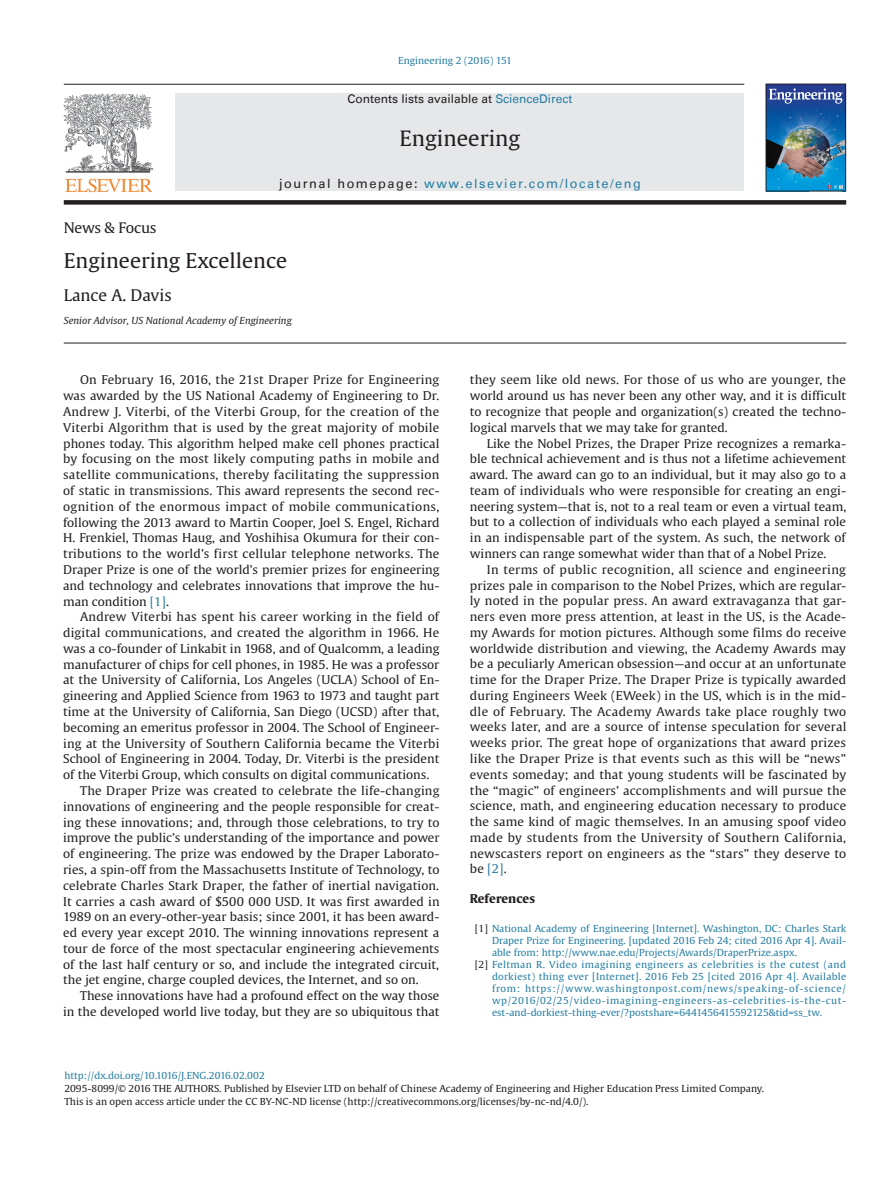
<style>
.page{position:relative;width:893px;height:1191px;background:#fff}
.page>*{position:absolute;margin:0;border:0;box-sizing:border-box;transform-origin:0 0}
.t1{font:21px "Gulliver";color:#231f20;scale:1.04 1}
.t2{font:20.25px "Gulliver";color:#231f20;scale:1.04 1}
.t3{font:15.9px "Gulliver";color:#231f20;scale:1.04 1}
.t4{font:14.4px "Gulliver";letter-spacing:-.02em;color:#231f20;scale:1.04 1}
.t5{font:12.75px "Univers LT";letter-spacing:.12em;color:#277ea2}
.t6{font:12px/15.8px "Gulliver";color:#231f20;text-align:justify;scale:1.04 1}
.t7{font:12px "Gulliver";letter-spacing:.02em;color:#231f20;scale:1.04 1}
.t8{font:12px "Univers LT";color:#231f20}
.t9{font:700 12px "Gulliver";color:#231f20;scale:1.04 1}
.t10{font:9.6px "Gulliver";letter-spacing:.005em;color:#277ea2;scale:1.04 1}
.t11{font:9.6px/12.9px "Gulliver";color:#231f20;scale:1.04 1}
.t12{font:9.6px "Gulliver";letter-spacing:.055em;color:#277ea2;scale:1.04 1}
.t13{font:9.6px "Gulliver";letter-spacing:.04em;color:#277ea2;scale:1.04 1}
.t14{font:9.6px "Gulliver";letter-spacing:.025em;color:#277ea2;scale:1.04 1}
.t15{font:9.6px "Gulliver";letter-spacing:.07em;color:#277ea2;scale:1.04 1}
.t16{font:italic 9.6px "Gulliver";color:#231f20;scale:1.04 1}
.s1{color:#277ea2}
.s2{color:#231f20}
</style>
<div class="page">
<hr style="left:64px;top:343px;width:782px;height:1px;background:#231f20">
<img style="left:63px;top:93px;width:91px;height:99px">
<hr style="left:64px;top:84px;width:680px;height:1px;background:#231f20">
<div style="left:176px;top:93px;width:568px;height:98px;background:#e6e7e9"></div>
<div style="left:64px;top:200px;width:782px;height:5px;background:#231f20"></div>
<img style="left:768px;top:104px;width:76px;height:85px">
<svg style="left:768px;top:84px;width:79px;height:20px"></svg>
<svg style="left:828px;top:185px;width:19px;height:7px"></svg>
<div style="left:766px;top:84px;width:80px;height:107px;border:1px solid #231f20"></div>
<p class="t10" style="left:398px;top:54px;width:111px">Engineering 2 (2016) 151</p>
<p class="t8" style="left:347px;top:92px;width:227px">Contents lists available at <span class="s1">ScienceDirect</span></p>
<h1 class="t1" style="left:400px;top:125px;width:118px">Engineering</h1>
<p class="t5" style="left:279px;top:176px;width:363px"><span class="s2">journal homepage:</span> www.elsevier.com/locate/eng</p>
<p class="t4" style="left:64px;top:219px;width:91px">News &amp; Focus</p>
<h2 class="t2" style="left:64px;top:248px;width:216px">Engineering Excellence</h2>
<h3 class="t3" style="left:64px;top:286px;width:106px">Lance A. Davis</h3>
<p class="t16" style="left:64px;top:314px;width:221px">Senior Advisor, US National Academy of Engineering</p>
<p class="t6" style="left:63px;top:372px;width:363px;text-indent:17px">On February 16, 2016, the 21st Draper Prize for Engineering was awarded by the US National Academy of Engineering to Dr.<br>Andrew J. Viterbi, of the Viterbi Group, for the creation of the Viterbi Algorithm that is used by the great majority of mobile phones today. This algorithm helped make cell phones practical by focusing on the most likely computing paths in mobile and satellite communications, thereby facilitating the suppression of static in transmissions. This award represents the second rec&shy;ognition of the enormous impact of mobile communications, following the 2013 award to Martin Cooper, Joel S. Engel, Richard H. Frenkiel, Thomas Haug, and Yoshihisa Okumura for their con&shy;tributions to the world’s first cellular telephone networks. The Draper Prize is one of the world’s premier prizes for engineering and technology and celebrates innovations that improve the hu&shy;man condition <span class="s1">[1]</span>.</p>
<p class="t7" style="left:80px;top:609px;width:347px">Andrew Viterbi has spent his career working in the field of</p>
<p class="t6" style="left:63px;top:625px;width:363px">digital communications, and created the algorithm in 1966. He</p>
<p class="t6" style="left:63px;top:640px;width:363px">was a co-founder of Linkabit in 1968, and of Qualcomm, a leading</p>
<p class="t6" style="left:63px;top:656px;width:363px">manufacturer of chips for cell phones, in 1985. He was a professor</p>
<p class="t6" style="left:63px;top:672px;width:363px">at the University of California, Los Angeles (UCLA) School of En-</p>
<p class="t6" style="left:63px;top:688px;width:363px">gineering and Applied Science from 1963 to 1973 and taught part</p>
<p class="t6" style="left:63px;top:703px;width:363px">time at the University of California, San Diego (UCSD) after that,</p>
<p class="t6" style="left:63px;top:719px;width:363px">becoming an emeritus professor in 2004. The School of Engineer-</p>
<p class="t6" style="left:63px;top:735px;width:363px">ing at the University of Southern California became the Viterbi</p>
<p class="t6" style="left:63px;top:751px;width:363px">School of Engineering in 2004. Today, Dr. Viterbi is the president</p>
<p class="t6" style="left:63px;top:767px;width:354px">of the Viterbi Group, which consults on digital communications.</p>
<p class="t7" style="left:80px;top:783px;width:347px">The Draper Prize was created to celebrate the life-changing</p>
<p class="t6" style="left:63px;top:798px;width:363px">innovations of engineering and the people responsible for creat-</p>
<p class="t6" style="left:63px;top:814px;width:363px">ing these innovations; and, through those celebrations, to try to</p>
<p class="t6" style="left:63px;top:830px;width:363px">improve the public’s understanding of the importance and power</p>
<p class="t6" style="left:63px;top:846px;width:363px">of engineering. The prize was endowed by the Draper Laborato-</p>
<p class="t6" style="left:63px;top:861px;width:363px">ries, a spin-off from the Massachusetts Institute of Technology, to</p>
<p class="t6" style="left:63px;top:877px;width:363px">celebrate Charles Stark Draper, the father of inertial navigation.</p>
<p class="t6" style="left:63px;top:893px;width:363px">It carries a cash award of $500 000 USD. It was first awarded in</p>
<p class="t6" style="left:63px;top:909px;width:363px">1989 on an every-other-year basis; since 2001, it has been award-</p>
<p class="t6" style="left:63px;top:924px;width:363px">ed every year except 2010. The winning innovations represent a</p>
<p class="t6" style="left:63px;top:940px;width:363px">tour de force of the most spectacular engineering achievements</p>
<p class="t6" style="left:63px;top:956px;width:363px">of the last half century or so, and include the integrated circuit,</p>
<p class="t6" style="left:63px;top:972px;width:343px">the jet engine, charge coupled devices, the Internet, and so on.</p>
<p class="t6" style="left:80px;top:988px;width:347px">These innovations have had a profound effect on the way those</p>
<p class="t6" style="left:63px;top:1003px;width:363px">in the developed world live today, but they are so ubiquitous that</p>
<p class="t6" style="left:470px;top:372px;width:363px">they seem like old news. For those of us who are younger, the world around us has never been any other way, and it is difficult to recognize that people and organization(s) created the techno&shy;logical marvels that we may take for granted.</p>
<p class="t6" style="left:470px;top:435px;width:363px;text-indent:17px">Like the Nobel Prizes, the Draper Prize recognizes a remarka&shy;ble technical achievement and is thus not a lifetime achievement award. The award can go to an individual, but it may also go to a team of individuals who were responsible for creating an engi&shy;neering system—that is, not to a real team or even a virtual team, but to a collection of individuals who each played a seminal role in an indispensable part of the system. As such, the network of winners can range somewhat wider than that of a Nobel Prize.</p>
<p class="t6" style="left:470px;top:561px;width:364px;text-indent:17px">In terms of public recognition, all science and engineering prizes pale in comparison to the Nobel Prizes, which are regular&shy;ly noted in the popular press. An award extravaganza that gar&shy;ners even more press attention, at least in the US, is the Acade&shy;my Awards for motion pictures. Although some films do receive worldwide distribution and viewing, the Academy Awards may be a peculiarly American obsession—and occur at an unfortunate time for the Draper Prize. The Draper Prize is typically awarded during Engineers Week (EWeek) in the US, which is in the mid&shy;dle of February. The Academy Awards take place roughly two weeks later, and are a source of intense speculation for several weeks prior. The great hope of organizations that award prizes like the Draper Prize is that events such as this will be “news” events someday; and that young students will be fascinated by the “magic” of engineers’ accomplishments and will pursue the science, math, and engineering education necessary to produce the same kind of magic themselves. In an amusing spoof video made by students from the University of Southern California, newscasters report on engineers as the “stars” they deserve to be <span class="s1">[2]</span>.</p>
<p class="t9" style="left:470px;top:890px;width:64px">References</p>
<p class="t10" style="left:475px;top:922px;width:359px"><span class="s2">[1]</span> National Academy of Engineering [Internet]. Washington, DC: Charles Stark</p>
<p class="t10" style="left:492px;top:934px;width:342px">Draper Prize for Engineering. [updated 2016 Feb 24; cited 2016 Apr 4]. Avail-</p>
<p class="t10" style="left:492px;top:946px;width:295px">able from: http://www.nae.edu/Projects/Awards/DraperPrize.aspx.</p>
<p class="t13" style="left:475px;top:958px;width:358px"><span class="s2">[2]</span> Feltman R. Video imagining engineers as celebrities is the cutest (and</p>
<p class="t14" style="left:492px;top:970px;width:342px">dorkiest) thing ever [Internet]. 2016 Feb 25 [cited 2016 Apr 4]. Available</p>
<p class="t15" style="left:492px;top:983px;width:342px">from: https://www.washingtonpost.com/news/speaking-of-science/</p>
<p class="t12" style="left:492px;top:995px;width:342px">wp/2016/02/25/video-imagining-engineers-as-celebrities-is-the-cut-</p>
<p class="t10" style="left:492px;top:1007px;width:319px">est-and-dorkiest-thing-ever/?postshare=6441456415592125&amp;tid=ss_tw.</p>
<p class="t10" style="left:64px;top:1069px;width:194px">http://dx.doi.org/10.1016/J.ENG.2016.02.002</p>
<p class="t11" style="left:64px;top:1081px;width:674px">2095-8099/© 2016 THE AUTHORS. Published by Elsevier LTD on behalf of Chinese Academy of Engineering and Higher Education Press Limited Company.<br>This is an open access article under the CC BY-NC-ND license (http://creativecommons.org/licenses/by-nc-nd/4.0/).</p>
</div>
